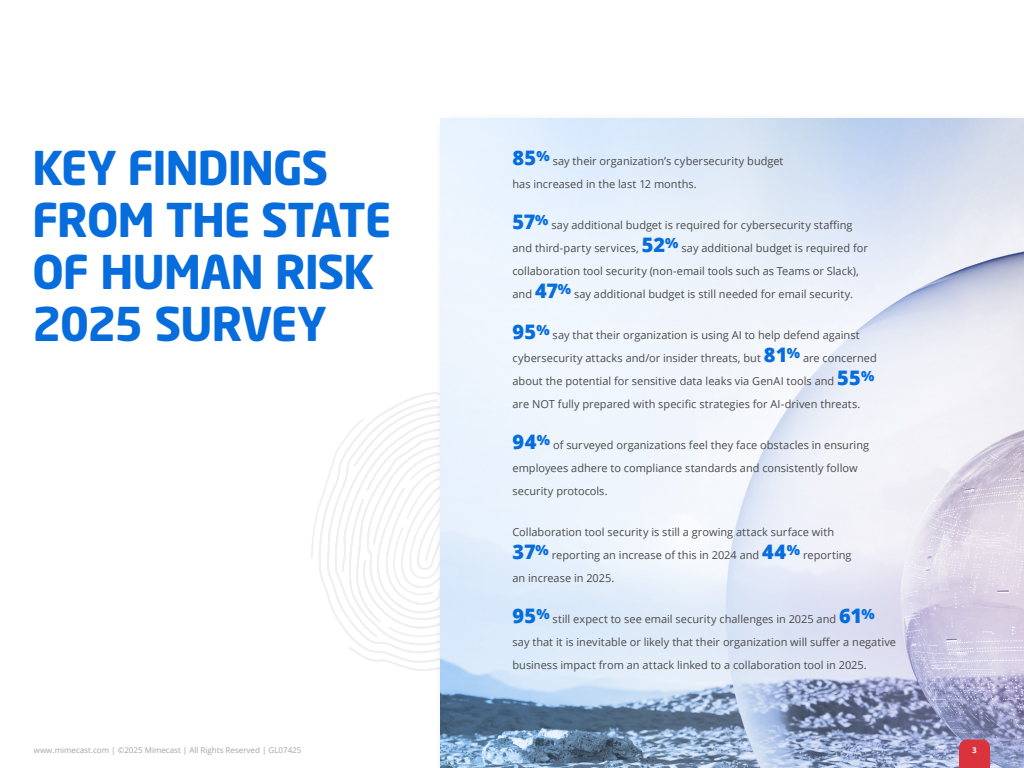
<style>
.page{position:relative;width:1024px;height:768px;background:#fff}
.page>*{position:absolute;margin:0;border:0;box-sizing:border-box;transform-origin:0 0}
.t1{font:700 46px/52px "Neo Sans W1 G";letter-spacing:-.03em;color:#076ddd}
.t2{font:11px/23px "Open Sans";color:#4a4a4a}
.t3{font:8px "Open Sans";color:#a4a4a4}
.t4{font:700 8px "Open Sans";color:#fff}
.s1{font-weight:800;font-size:20px;color:#076ddd}
</style>
<div class="page">
<svg style="left:311px;top:392px;width:123px;height:279px"></svg>
<img style="left:440px;top:118px;width:584px;height:650px">
<svg style="left:959px;top:740px;width:31px;height:28px"></svg>
<h1 class="t1" style="left:32px;top:141px;width:361px">KEY FINDINGS<br>FROM THE STATE<br>OF HUMAN RISK<br>2025 SURVEY</h1>
<p class="t2" style="left:512px;top:150px;width:273px"><span class="s1">85</span><sup>%</sup> say their organization’s cybersecurity budget has increased in the last 12 months.</p>
<p class="t2" style="left:512px;top:214px;width:357px"><span class="s1">57</span><sup>%</sup> say additional budget is required for cybersecurity staffing and third-party services, <span class="s1">52</span><sup>%</sup> say additional budget is required for collaboration tool security (non-email tools such as Teams or Slack), and <span class="s1">47</span><sup>%</sup> say additional budget is still needed for email security.</p>
<p class="t2" style="left:512px;top:324px;width:366px"><span class="s1">95</span><sup>%</sup> say that their organization is using AI to help defend against cybersecurity attacks and/or insider threats, but <span class="s1">81</span><sup>%</sup> are concerned about the potential for sensitive data leaks via GenAI tools and <span class="s1">55</span><sup>% </sup>are NOT fully prepared with specific strategies for AI-driven threats.</p>
<p class="t2" style="left:512px;top:434px;width:358px"><span class="s1">94</span><sup>%</sup> of surveyed organizations feel they face obstacles in ensuring employees adhere to compliance standards and consistently follow security protocols.</p>
<p class="t2" style="left:512px;top:521px;width:341px">Collaboration tool security is still a growing attack surface with<br><span class="s1">37</span><sup>%</sup> reporting an increase of this in 2024 and <span class="s1">44</span><sup>%</sup> reporting an increase in 2025.</p>
<p class="t2" style="left:512px;top:608px;width:385px"><span class="s1">95</span><sup>%</sup> still expect to see email security challenges in 2025 and <span class="s1">61</span><sup>%<br></sup>say that it is inevitable or likely that their organization will suffer a negative business impact from an attack linked to a collaboration tool in 2025.</p>
<p class="t3" style="left:34px;top:745px;width:269px">www.mimecast.com | ©2025 Mimecast | All Rights Reserved | GL07425</p>
<p class="t4" style="left:972px;top:745px;width:6px">3</p>
</div>
